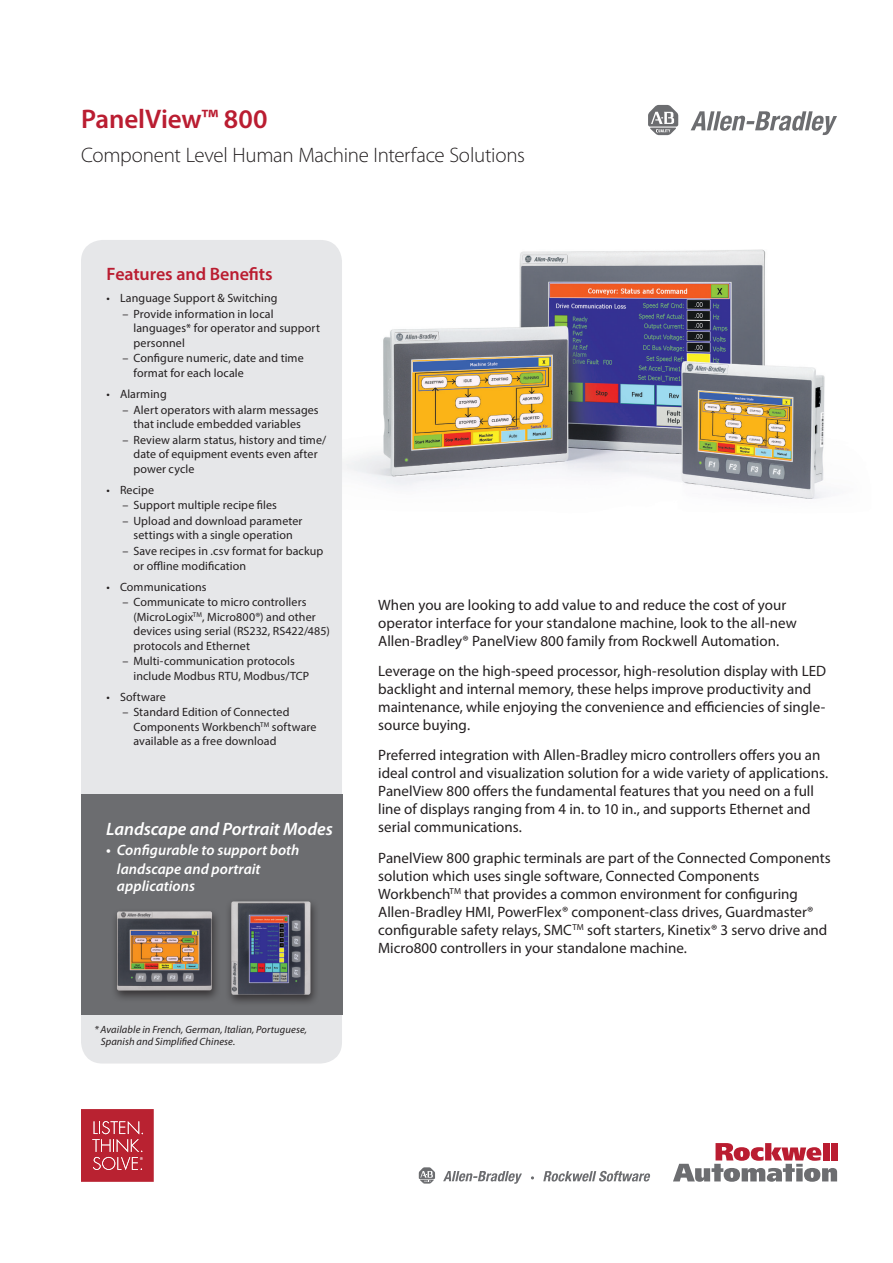
<style>
.page{position:relative;width:893px;height:1263px;background:#fff}
.page>*{position:absolute;margin:0;border:0;box-sizing:border-box;transform-origin:0 0}
.t1{font:600 27px "Myriad Pro";letter-spacing:-.005em;color:#ba1d31}
.t2{font:300 21px "Myriad Pro";letter-spacing:-.015em;color:#231f20}
.t3{font:italic 600 18px "Myriad Pro";color:#fff}
.t4{font:600 18px "Myriad Pro";letter-spacing:-.005em;color:#ba1d31}
.t5{font:15px/18px "Myriad Pro";color:#231f20}
.t6{font:italic 600 15px/19.8px "Myriad Pro";letter-spacing:.005em;color:#fff}
.t7{font:12px/14.4px "Myriad Pro";letter-spacing:.01em;color:#231f20}
.t8{font:italic 10.5px/12.6px "Myriad Pro";letter-spacing:.01em;color:#231f20}
</style>
<div class="page">
<img style="left:325px;top:240px;width:501px;height:259px">
<div style="left:81px;top:240px;width:261px;height:823px;background:#e6e7e9;border-radius:22px"></div>
<div style="left:81px;top:794px;width:261px;height:221px;background:#6c6d70"></div>
<svg style="left:419px;top:1167px;width:16px;height:16px"></svg>
<svg style="left:443px;top:1171px;width:79px;height:13px"></svg>
<svg style="left:543px;top:1171px;width:107px;height:10px"></svg>
<svg style="left:673px;top:1143px;width:164px;height:39px"></svg>
<div style="left:823px;top:1143px;width:6px;height:17px;background:#ba1d31"></div>
<div style="left:831px;top:1143px;width:6px;height:17px;background:#ba1d31"></div>
<svg style="left:81px;top:1109px;width:73px;height:73px"></svg>
<svg style="left:691px;top:111px;width:146px;height:24px"></svg>
<svg style="left:648px;top:105px;width:30px;height:30px"></svg>
<div style="left:110px;top:907px;width:112px;height:95px;background:#231f20;opacity:.75"></div>
<img style="left:117px;top:911px;width:95px;height:79px">
<div style="left:225px;top:897px;width:95px;height:110px;background:#231f20;opacity:.75"></div>
<img style="left:231px;top:901px;width:79px;height:94px">
<h1 class="t1" style="left:81px;top:102px;width:188px">PanelView™ 800</h1>
<h2 class="t2" style="left:81px;top:143px;width:445px">Component Level Human Machine Interface Solutions</h2>
<p class="t4" style="left:106px;top:263px;width:168px">Features and Benefits</p>
<p class="t7" style="left:106px;top:291px;width:173px">• Language Support &amp; Switching</p>
<p class="t7" style="left:134px;top:306px;width:188px;text-indent:-11px">– Provide information in local languages* for operator and support personnel</p>
<p class="t7" style="left:134px;top:351px;width:172px;text-indent:-11px">– Configure numeric, date and time format for each locale</p>
<p class="t7" style="left:106px;top:387px;width:62px">• Alarming</p>
<p class="t7" style="left:122px;top:402px;width:198px;text-align:center">– Alert operators with alarm messages that include embedded variables</p>
<p class="t7" style="left:134px;top:432px;width:194px;text-indent:-11px">– Review alarm status, history and time/ date of equipment events even after power cycle</p>
<p class="t7" style="left:106px;top:482px;width:49px">• Recipe</p>
<p class="t7" style="left:122px;top:498px;width:156px">– Support multiple recipe files</p>
<p class="t7" style="left:122px;top:514px;width:182px;text-align:center">– Upload and download parameter settings with a single operation</p>
<p class="t7" style="left:134px;top:544px;width:191px;text-indent:-11px">– Save recipes in .csv format for backup or offline modification</p>
<p class="t7" style="left:106px;top:579px;width:102px">• Communications</p>
<p class="t7" style="left:133px;top:595px;width:198px;text-indent:-11px">– Communicate to micro controllers (MicroLogix<sup>TM</sup>, Micro800®) and other devices using serial (RS232, RS422/485) protocols and Ethernet</p>
<p class="t7" style="left:133px;top:654px;width:177px;text-indent:-11px">– Multi-communication protocols include Modbus RTU, Modbus/TCP</p>
<p class="t7" style="left:106px;top:689px;width:61px">• Software</p>
<p class="t7" style="left:133px;top:705px;width:185px;text-indent:-11px">– Standard Edition of Connected<br>Components Workbench<sup>TM</sup> software available as a free download</p>
<p class="t3" style="left:106px;top:817px;width:228px">Landscape and Portrait Modes</p>
<p class="t6" style="left:117px;top:839px;width:184px;text-indent:-11px">• Configurable to support both landscape and portrait</p>
<p class="t6" style="left:117px;top:876px;width:80px">applications</p>
<p class="t8" style="left:101px;top:1023px;width:208px;text-indent:-6px">* Available in French, German, Italian, Portuguese,<br>Spanish and Simplified Chinese.</p>
<p class="t5" style="left:378px;top:595px;width:420px">When you are looking to add value to and reduce the cost of your operator interface for your standalone machine, look to the all-new<br>Allen-Bradley® PanelView 800 family from Rockwell Automation.</p>
<p class="t5" style="left:378px;top:662px;width:449px">Leverage on the high-speed processor, high-resolution display with LED backlight and internal memory, these helps improve productivity and maintenance, while enjoying the convenience and efficiencies of single&shy;source buying.</p>
<p class="t5" style="left:378px;top:746px;width:451px">Preferred integration with Allen-Bradley micro controllers offers you an ideal control and visualization solution for a wide variety of applications.<br>PanelView 800 offers the fundamental features that you need on a full line of displays ranging from 4 in. to 10 in., and supports Ethernet and serial communications.</p>
<p class="t5" style="left:378px;top:848px;width:454px">PanelView 800 graphic terminals are part of the Connected Components solution which uses single software, Connected Components Workbench<sup>TM</sup> that provides a common environment for configuring Allen-Bradley HMI, PowerFlex® component-class drives, Guardmaster® configurable safety relays, SMC<sup>TM</sup> soft starters, Kinetix® 3 servo drive and Micro800 controllers in your standalone machine.</p>
</div>
